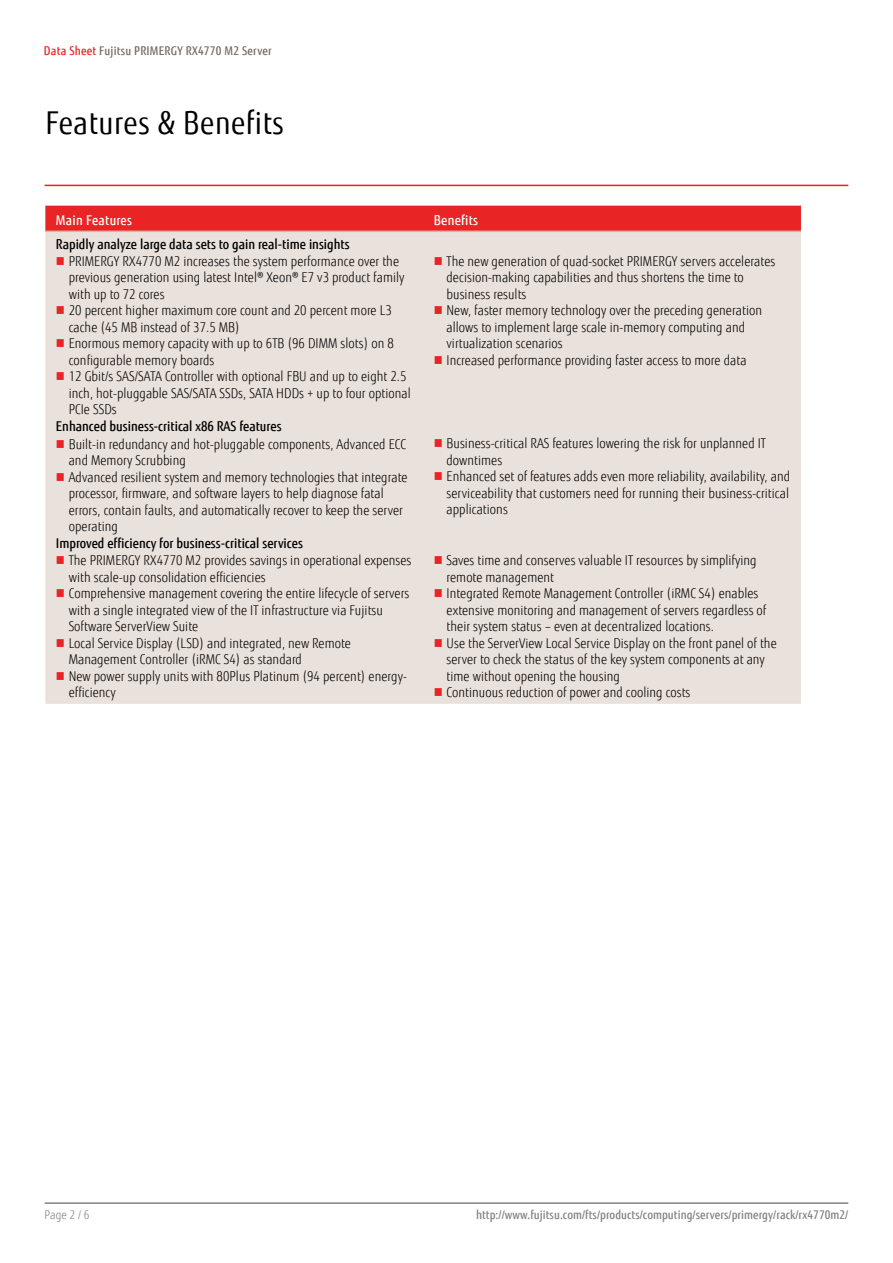
<style>
.page{position:relative;width:893px;height:1263px;background:#fff}
.page>*{position:absolute;margin:0;border:0;box-sizing:border-box;transform-origin:0 0}
.t1{font:31.5px "Fujitsu Sans";letter-spacing:.02em;color:#000;scale:.9 1}
.t2{font:300 13.5px/16.5px "Fujitsu Sans";letter-spacing:.005em;color:#000;scale:.9 1}
.t3{font:500 13.5px "Fujitsu Sans";color:#000;scale:.9 1}
.t4{font:500 13.5px "Fujitsu Sans";letter-spacing:.02em;color:#fff;scale:.9 1}
.t5{font:500 12px "Fujitsu Sans";letter-spacing:.005em;color:#818280;scale:.9 1}
.t6{font:500 12px "Fujitsu Sans";letter-spacing:.02em;color:#79695e;scale:.9 1}
.t7{font:300 12px "Fujitsu Sans";color:#818280;scale:.9 1}
.s1{color:#e92425}
</style>
<div class="page">
<hr style="left:45px;top:1202px;width:803px;height:2px;background:#818280">
<div style="left:45px;top:206px;width:756px;height:25px;background:#e92425"></div>
<div style="left:45px;top:232px;width:756px;height:472px;background:#e9e1db"></div>
<hr style="left:45px;top:231px;width:378px;height:1px;background:#c9bbb0">
<hr style="left:423px;top:231px;width:378px;height:1px;background:#c9bbb0">
<hr style="left:45px;top:185px;width:803px;height:1px;background:#ed1d24">
<svg style="left:57px;top:257px;width:7px;height:8px"></svg>
<svg style="left:57px;top:306px;width:7px;height:8px"></svg>
<svg style="left:57px;top:339px;width:7px;height:8px"></svg>
<svg style="left:57px;top:372px;width:7px;height:8px"></svg>
<svg style="left:435px;top:257px;width:7px;height:8px"></svg>
<svg style="left:435px;top:306px;width:7px;height:8px"></svg>
<svg style="left:435px;top:356px;width:7px;height:8px"></svg>
<svg style="left:57px;top:440px;width:7px;height:7px"></svg>
<svg style="left:57px;top:473px;width:7px;height:7px"></svg>
<svg style="left:435px;top:440px;width:7px;height:7px"></svg>
<svg style="left:435px;top:473px;width:7px;height:7px"></svg>
<svg style="left:57px;top:556px;width:7px;height:8px"></svg>
<svg style="left:57px;top:589px;width:7px;height:8px"></svg>
<svg style="left:57px;top:639px;width:7px;height:8px"></svg>
<svg style="left:57px;top:672px;width:7px;height:8px"></svg>
<svg style="left:435px;top:556px;width:7px;height:8px"></svg>
<svg style="left:435px;top:589px;width:7px;height:8px"></svg>
<svg style="left:435px;top:639px;width:7px;height:8px"></svg>
<svg style="left:435px;top:688px;width:7px;height:8px"></svg>
<p class="t6" style="left:44px;top:43px;width:255px"><span class="s1">Data Sheet</span> Fujitsu PRIMERGY RX4770 M2 Server</p>
<h1 class="t1" style="left:45px;top:104px;width:267px">Features &amp; Benefits</h1>
<p class="t4" style="left:56px;top:212px;width:86px">Main Features</p>
<p class="t4" style="left:434px;top:212px;width:51px">Benefits</p>
<p class="t3" style="left:56px;top:235px;width:328px">Rapidly analyze large data sets to gain real-time insights</p>
<p class="t2" style="left:69px;top:253px;width:381px">PRIMERGY RX4770 M2 increases the system performance over the previous generation using latest Intel® Xeon® E7 v3 product family with up to 72 cores<br>20 percent higher maximum core count and 20 percent more L3 cache (45 MB instead of 37.5 MB)<br>Enormous memory capacity with up to 6TB (96 DIMM slots) on 8 configurable memory boards<br>12 Gbit/s SAS/SATA Controller with optional FBU and up to eight 2.5 inch, hot-pluggable SAS/SATA SSDs, SATA HDDs + up to four optional PCIe SSDs</p>
<p class="t2" style="left:447px;top:253px;width:367px">The new generation of quad-socket PRIMERGY servers accelerates decision-making capabilities and thus shortens the time to business results<br>New, faster memory technology over the preceding generation allows to implement large scale in-memory computing and virtualization scenarios<br>Increased performance providing faster access to more data</p>
<p class="t3" style="left:56px;top:418px;width:252px">Enhanced business-critical x86 RAS features</p>
<p class="t2" style="left:69px;top:436px;width:378px">Built-in redundancy and hot-pluggable components, Advanced ECC and Memory Scrubbing<br>Advanced resilient system and memory technologies that integrate processor, firmware, and software layers to help diagnose fatal errors, contain faults, and automatically recover to keep the server operating</p>
<p class="t2" style="left:447px;top:436px;width:383px">Business-critical RAS features lowering the risk for unplanned IT downtimes<br>Enhanced set of features adds even more reliability, availability, and serviceability that customers need for running their business-critical applications</p>
<p class="t3" style="left:56px;top:535px;width:276px">Improved efficiency for business-critical services</p>
<p class="t2" style="left:69px;top:552px;width:382px">The PRIMERGY RX4770 M2 provides savings in operational expenses with scale-up consolidation efficiencies<br>Comprehensive management covering the entire lifecycle of servers with a single integrated view of the IT infrastructure via Fujitsu Software ServerView Suite<br>Local Service Display (LSD) and integrated, new Remote Management Controller (iRMC S4) as standard<br>New power supply units with 80Plus Platinum (94 percent) energy&shy;efficiency</p>
<p class="t2" style="left:447px;top:552px;width:368px">Saves time and conserves valuable IT resources by simplifying remote management<br>Integrated Remote Management Controller (iRMC S4) enables extensive monitoring and management of servers regardless of their system status – even at decentralized locations.<br>Use the ServerView Local Service Display on the front panel of the server to check the status of the key system components at any time without opening the housing<br>Continuous reduction of power and cooling costs</p>
<p class="t7" style="left:45px;top:1208px;width:51px">Page 2 / 6</p>
<p class="t5" style="left:476px;top:1208px;width:415px">http://www.fujitsu.com/fts/products/computing/servers/primergy/rack/rx4770m2/</p>
</div>
